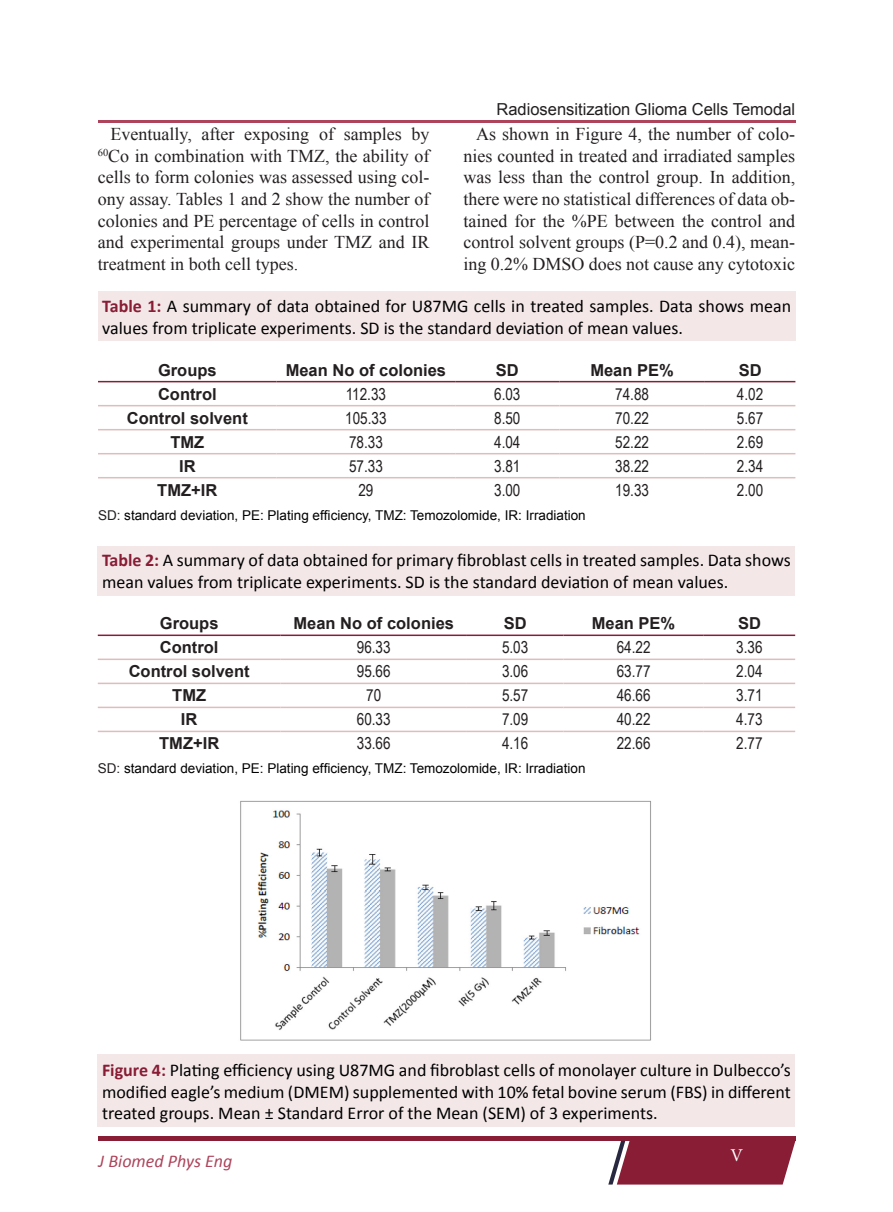
<style>
.page{position:relative;width:893px;height:1212px;background:#fff}
.page>*{position:absolute;margin:0;border:0;box-sizing:border-box;transform-origin:0 0}
.Figure{font:18px/21.6px "Calibri";color:#000}
.Body{font:18px/21.6px "Times New Roman";color:#231f20;text-align:justify}
.t1{font:italic 18px "Calibri";color:#ad445b}
.t2{font:18px "Minion Pro";color:#fff}
.t3{font:16.5px "Arial Narrow";color:#231f20}
.t4{font:700 16.5px "Arial";color:#231f20}
.Running_Title{font:16.5px "Arial";color:#231f20}
.t5{font:13.5px "Arial";color:#000}
.s1{font-weight:700;color:#881d35}
.s2{color:#231f20}
</style>
<div class="page">
<div style="left:98px;top:1136px;width:697px;height:5px;background:#881d35"></div>
<svg style="left:608px;top:1141px;width:187px;height:43px;background:#903147"></svg>
<hr style="left:98px;top:120px;width:698px;height:2px;background:#ad445b">
<hr style="left:98px;top:405px;width:179px;height:1px;background:#e0bdbd">
<hr style="left:277px;top:405px;width:178px;height:1px;background:#e0bdbd">
<hr style="left:455px;top:405px;width:104px;height:1px;background:#e0bdbd">
<hr style="left:559px;top:405px;width:146px;height:1px;background:#e0bdbd">
<hr style="left:705px;top:405px;width:90px;height:1px;background:#e0bdbd">
<hr style="left:98px;top:429px;width:179px;height:1px;background:#e0bdbd">
<hr style="left:277px;top:429px;width:178px;height:1px;background:#e0bdbd">
<hr style="left:455px;top:429px;width:104px;height:1px;background:#e0bdbd">
<hr style="left:559px;top:429px;width:146px;height:1px;background:#e0bdbd">
<hr style="left:705px;top:429px;width:90px;height:1px;background:#e0bdbd">
<hr style="left:98px;top:453px;width:179px;height:1px;background:#e0bdbd">
<hr style="left:277px;top:453px;width:178px;height:1px;background:#e0bdbd">
<hr style="left:455px;top:453px;width:104px;height:1px;background:#e0bdbd">
<hr style="left:559px;top:453px;width:146px;height:1px;background:#e0bdbd">
<hr style="left:705px;top:453px;width:90px;height:1px;background:#e0bdbd">
<hr style="left:98px;top:477px;width:179px;height:1px;background:#e0bdbd">
<hr style="left:277px;top:477px;width:178px;height:1px;background:#e0bdbd">
<hr style="left:455px;top:477px;width:104px;height:1px;background:#e0bdbd">
<hr style="left:559px;top:477px;width:146px;height:1px;background:#e0bdbd">
<hr style="left:705px;top:477px;width:90px;height:1px;background:#e0bdbd">
<hr style="left:98px;top:381px;width:179px;height:1px;background:#881d35">
<hr style="left:277px;top:381px;width:178px;height:1px;background:#881d35">
<hr style="left:455px;top:381px;width:104px;height:1px;background:#881d35">
<hr style="left:559px;top:381px;width:146px;height:1px;background:#881d35">
<hr style="left:705px;top:381px;width:90px;height:1px;background:#881d35">
<div style="left:98px;top:292px;width:697px;height:49px;background:#f3e7e8"></div>
<hr style="left:98px;top:658px;width:183px;height:2px;background:#e0bdbd">
<hr style="left:281px;top:658px;width:186px;height:2px;background:#e0bdbd">
<hr style="left:467px;top:658px;width:96px;height:2px;background:#e0bdbd">
<hr style="left:563px;top:658px;width:141px;height:2px;background:#e0bdbd">
<hr style="left:704px;top:658px;width:91px;height:2px;background:#e0bdbd">
<hr style="left:98px;top:683px;width:183px;height:1px;background:#e0bdbd">
<hr style="left:281px;top:683px;width:186px;height:1px;background:#e0bdbd">
<hr style="left:467px;top:683px;width:96px;height:1px;background:#e0bdbd">
<hr style="left:563px;top:683px;width:141px;height:1px;background:#e0bdbd">
<hr style="left:704px;top:683px;width:91px;height:1px;background:#e0bdbd">
<hr style="left:98px;top:707px;width:183px;height:1px;background:#e0bdbd">
<hr style="left:281px;top:707px;width:186px;height:1px;background:#e0bdbd">
<hr style="left:467px;top:707px;width:96px;height:1px;background:#e0bdbd">
<hr style="left:563px;top:707px;width:141px;height:1px;background:#e0bdbd">
<hr style="left:704px;top:707px;width:91px;height:1px;background:#e0bdbd">
<hr style="left:98px;top:731px;width:183px;height:1px;background:#e0bdbd">
<hr style="left:281px;top:731px;width:186px;height:1px;background:#e0bdbd">
<hr style="left:467px;top:731px;width:96px;height:1px;background:#e0bdbd">
<hr style="left:563px;top:731px;width:141px;height:1px;background:#e0bdbd">
<hr style="left:704px;top:731px;width:91px;height:1px;background:#e0bdbd">
<hr style="left:98px;top:634px;width:183px;height:2px;background:#881d35">
<hr style="left:281px;top:634px;width:186px;height:2px;background:#881d35">
<hr style="left:467px;top:634px;width:96px;height:2px;background:#881d35">
<hr style="left:563px;top:634px;width:141px;height:2px;background:#881d35">
<hr style="left:704px;top:634px;width:91px;height:2px;background:#881d35">
<div style="left:98px;top:546px;width:697px;height:49px;background:#f3e7e8"></div>
<img style="left:240px;top:800px;width:411px;height:241px">
<div style="left:98px;top:1054px;width:697px;height:73px;background:#f3e7e8"></div>
<p class="Running_Title" style="left:496px;top:98px;width:300px">Radiosensitization Glioma Cells Temodal</p>
<p class="Body" style="left:98px;top:123px;width:333px;text-indent:13px">Eventually, after exposing of samples by <sup>60</sup>Co in combination with TMZ, the ability of cells to form colonies was assessed using col&shy;ony assay. Tables 1 and 2 show the number of colonies and PE percentage of cells in control and experimental groups under TMZ and IR treatment in both cell types.</p>
<p class="Body" style="left:463px;top:123px;width:333px;text-indent:13px">As shown in Figure 4, the number of colo&shy;nies counted in treated and irradiated samples was less than the control group. In addition, there were no statistical differences of data ob&shy;tained for the %PE between the control and control solvent groups (P=0.2 and 0.4), mean&shy;ing 0.2% DMSO does not cause any cytotoxic</p>
<p class="Figure" style="left:102px;top:296px;width:690px"><span class="s1">Table 1:</span> A summary of data obtained for U87MG cells in treated samples. Data shows mean values from triplicate experiments. SD is the standard deviation of mean values.</p>
<p class="t4" style="left:158px;top:359px;width:60px">Groups</p>
<p class="t4" style="left:286px;top:359px;width:162px">Mean No of colonies</p>
<p class="t4" style="left:496px;top:359px;width:24px">SD</p>
<p class="t4" style="left:590px;top:359px;width:85px">Mean PE%</p>
<p class="t4" style="left:739px;top:359px;width:24px">SD</p>
<p class="t4" style="left:158px;top:383px;width:60px">Control</p>
<p class="t3" style="left:346px;top:382px;width:42px">112.33</p>
<p class="t3" style="left:494px;top:382px;width:28px">6.03</p>
<p class="t3" style="left:615px;top:382px;width:35px">74.88</p>
<p class="t3" style="left:737px;top:382px;width:28px">4.02</p>
<p class="t4" style="left:127px;top:407px;width:123px">Control solvent</p>
<p class="t3" style="left:345px;top:406px;width:43px">105.33</p>
<p class="t3" style="left:494px;top:406px;width:28px">8.50</p>
<p class="t3" style="left:615px;top:406px;width:35px">70.22</p>
<p class="t3" style="left:737px;top:406px;width:28px">5.67</p>
<p class="t4" style="left:170px;top:431px;width:35px">TMZ</p>
<p class="t3" style="left:349px;top:430px;width:35px">78.33</p>
<p class="t3" style="left:494px;top:430px;width:28px">4.04</p>
<p class="t3" style="left:615px;top:430px;width:35px">52.22</p>
<p class="t3" style="left:737px;top:430px;width:28px">2.69</p>
<p class="t4" style="left:179px;top:455px;width:18px">IR</p>
<p class="t3" style="left:349px;top:454px;width:35px">57.33</p>
<p class="t3" style="left:494px;top:454px;width:28px">3.81</p>
<p class="t3" style="left:615px;top:454px;width:35px">38.22</p>
<p class="t3" style="left:737px;top:454px;width:28px">2.34</p>
<p class="t4" style="left:157px;top:479px;width:62px">TMZ+IR</p>
<p class="t3" style="left:358px;top:478px;width:17px">29</p>
<p class="t3" style="left:494px;top:478px;width:28px">3.00</p>
<p class="t3" style="left:615px;top:478px;width:35px">19.33</p>
<p class="t3" style="left:737px;top:478px;width:28px">2.00</p>
<p class="t5" style="left:98px;top:506px;width:489px"><span class="s2">SD:</span> standard deviation, PE: Plating efficiency, TMZ: Temozolomide, IR: Irradiation</p>
<p class="Figure" style="left:102px;top:550px;width:690px"><span class="s1">Table 2:</span> A summary of data obtained for primary fibroblast cells in treated samples. Data shows mean values from triplicate experiments. SD is the standard deviation of mean values.</p>
<p class="t4" style="left:160px;top:612px;width:60px">Groups</p>
<p class="t4" style="left:294px;top:612px;width:162px">Mean No of colonies</p>
<p class="t4" style="left:504px;top:612px;width:24px">SD</p>
<p class="t4" style="left:592px;top:612px;width:85px">Mean PE%</p>
<p class="t4" style="left:738px;top:612px;width:24px">SD</p>
<p class="t4" style="left:160px;top:636px;width:60px">Control</p>
<p class="t3" style="left:357px;top:635px;width:35px">96.33</p>
<p class="t3" style="left:502px;top:635px;width:28px">5.03</p>
<p class="t3" style="left:617px;top:635px;width:35px">64.22</p>
<p class="t3" style="left:736px;top:635px;width:28px">3.36</p>
<p class="t4" style="left:129px;top:660px;width:123px">Control solvent</p>
<p class="t3" style="left:357px;top:659px;width:35px">95.66</p>
<p class="t3" style="left:502px;top:659px;width:28px">3.06</p>
<p class="t3" style="left:617px;top:659px;width:35px">63.77</p>
<p class="t3" style="left:736px;top:659px;width:28px">2.04</p>
<p class="t4" style="left:172px;top:684px;width:35px">TMZ</p>
<p class="t3" style="left:366px;top:683px;width:17px">70</p>
<p class="t3" style="left:502px;top:683px;width:28px">5.57</p>
<p class="t3" style="left:617px;top:683px;width:35px">46.66</p>
<p class="t3" style="left:736px;top:683px;width:28px">3.71</p>
<p class="t4" style="left:181px;top:709px;width:18px">IR</p>
<p class="t3" style="left:357px;top:707px;width:35px">60.33</p>
<p class="t3" style="left:502px;top:707px;width:28px">7.09</p>
<p class="t3" style="left:617px;top:707px;width:35px">40.22</p>
<p class="t3" style="left:736px;top:707px;width:28px">4.73</p>
<p class="t4" style="left:159px;top:733px;width:62px">TMZ+IR</p>
<p class="t3" style="left:357px;top:731px;width:35px">33.66</p>
<p class="t3" style="left:502px;top:731px;width:28px">4.16</p>
<p class="t3" style="left:617px;top:731px;width:35px">22.66</p>
<p class="t3" style="left:736px;top:731px;width:28px">2.77</p>
<p class="t5" style="left:98px;top:760px;width:489px"><span class="s2">SD:</span> standard deviation, PE: Plating efficiency, TMZ: Temozolomide, IR: Irradiation</p>
<p class="Figure" style="left:102px;top:1059px;width:690px;text-align:justify"><span class="s1">Figure 4:</span> Plating efficiency using U87MG and fibroblast cells of monolayer culture in Dulbecco’s modified eagle’s medium (DMEM) supplemented with 10% fetal bovine serum (FBS) in different treated groups. Mean ± Standard Error of the Mean (SEM) of 3 experiments.</p>
<p class="t2" style="left:730px;top:1143px;width:14px">V</p>
<p class="t1" style="left:99px;top:1148px;width:135px">J Biomed Phys Eng</p>
</div>
